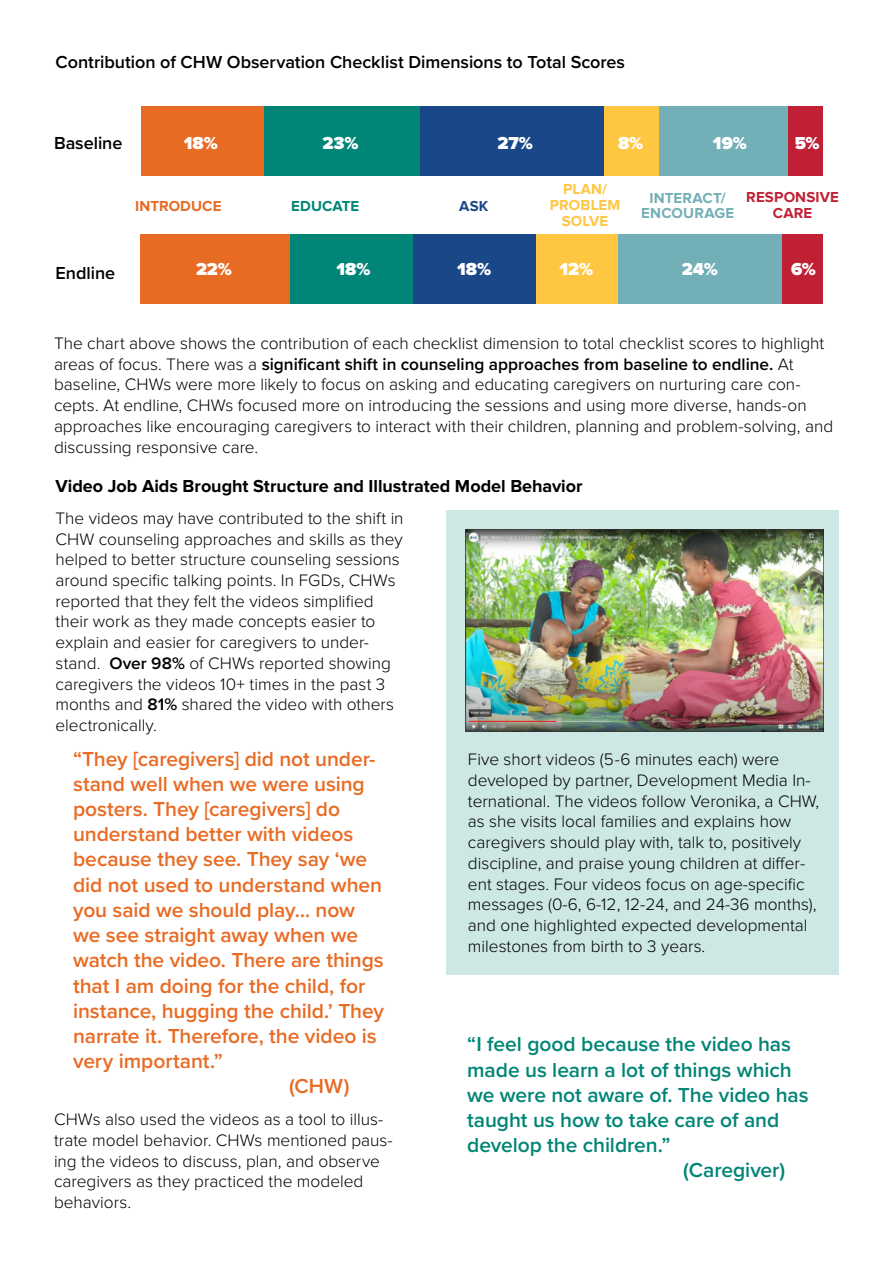
<style>
.page{position:relative;width:893px;height:1263px;background:#fff}
.page>*{position:absolute;margin:0;border:0;box-sizing:border-box;transform-origin:0 0}
.t1{font:600 21px "Proxima Nova";letter-spacing:-.005em;color:#e86b24}
.t2{font:600 21px "Proxima Nova";letter-spacing:-.005em;color:#008576}
.t3{font:600 18px "Proxima Nova";color:#000}
.t4{font:700 18px "Proxima Nova";color:#000}
.t5{font:900 18px "Proxima Nova";color:#fff}
.t6{font:300 17.25px/20.7px "Proxima Nova";color:#000}
.t7{font:700 15px/15.8px "Proxima Nova";letter-spacing:.01em;color:#73afb6;text-align:center}
.t8{font:700 15px/15.8px "Proxima Nova";letter-spacing:.01em;color:#ffc641;text-align:center}
.t9{font:700 15px/15.8px "Proxima Nova";letter-spacing:.01em;color:#c02034;text-align:center}
.t10{font:700 15px "Proxima Nova";letter-spacing:.005em;color:#e86b24}
.t11{font:700 15px "Proxima Nova";letter-spacing:.005em;color:#008576}
.t12{font:700 15px "Proxima Nova";color:#194788}
.s1{font-weight:600}
</style>
<div class="page">
<svg style="left:141px;top:106px;width:682px;height:70px;background:#66766e"></svg>
<svg style="left:140px;top:234px;width:683px;height:70px;background:#7d7f6c"></svg>
<div style="left:447px;top:510px;width:392px;height:464px;background:#cce7e4"></div>
<img style="left:466px;top:530px;width:358px;height:202px">
<p class="t3" style="left:56px;top:49px;width:571px">Contribution of CHW Observation Checklist Dimensions to Total Scores</p>
<p class="t3" style="left:54px;top:129px;width:70px">Baseline</p>
<p class="t5" style="left:184px;top:132px;width:36px">18%</p>
<p class="t5" style="left:323px;top:132px;width:38px">23%</p>
<p class="t5" style="left:497px;top:132px;width:37px">27%</p>
<p class="t5" style="left:618px;top:132px;width:27px">8%</p>
<p class="t5" style="left:713px;top:132px;width:35px">19%</p>
<p class="t5" style="left:795px;top:132px;width:26px">5%</p>
<p class="t3" style="left:55px;top:259px;width:61px">Endline</p>
<p class="t10" style="left:135px;top:197px;width:88px">INTRODUCE</p>
<p class="t11" style="left:291px;top:197px;width:70px">EDUCATE</p>
<p class="t12" style="left:459px;top:197px;width:31px">ASK</p>
<p class="t8" style="left:550px;top:182px;width:72px">PLAN/<br>PROBLEM<br>SOLVE</p>
<p class="t7" style="left:641px;top:190px;width:94px">INTERACT/<br>ENCOURAGE</p>
<p class="t9" style="left:746px;top:190px;width:94px">RESPONSIVE<br>CARE</p>
<p class="t5" style="left:196px;top:258px;width:37px">22%</p>
<p class="t5" style="left:336px;top:258px;width:36px">18%</p>
<p class="t5" style="left:457px;top:258px;width:36px">18%</p>
<p class="t5" style="left:560px;top:258px;width:35px">12%</p>
<p class="t5" style="left:682px;top:258px;width:37px">24%</p>
<p class="t5" style="left:791px;top:258px;width:26px">6%</p>
<p class="t6" style="left:54px;top:333px;width:781px">The chart above shows the contribution of each checklist dimension to total checklist scores to highlight areas of focus. There was a <span class="s1">significant shift in counseling approaches from baseline to endline.</span> At baseline, CHWs were more likely to focus on asking and educating caregivers on nurturing care con&shy;cepts. At endline, CHWs focused more on introducing the sessions and using more diverse, hands-on approaches like encouraging caregivers to interact with their children, planning and problem-solving, and discussing responsive care.</p>
<p class="t4" style="left:55px;top:476px;width:528px">Video Job Aids Brought Structure and Illustrated Model Behavior</p>
<p class="t6" style="left:56px;top:508px;width:350px">The videos may have contributed to the shift in CHW counseling approaches and skills as they helped to better structure counseling sessions around specific talking points. In FGDs, CHWs reported that they felt the videos simplified their work as they made concepts easier to explain and easier for caregivers to under&shy;stand. <span class="s1">Over 98%</span> of CHWs reported showing caregivers the videos 10+ times in the past 3 months and <span class="s1">81%</span> shared the video with others electronically.</p>
<p class="t1" style="left:73px;top:743px;width:304px">“They [caregivers] did not under-</p>
<p class="t1" style="left:73px;top:768px;width:293px">stand well when we were using</p>
<p class="t1" style="left:73px;top:793px;width:269px">posters. They [caregivers] do</p>
<p class="t1" style="left:73px;top:819px;width:282px">understand better with videos</p>
<p class="t1" style="left:73px;top:844px;width:296px">because they see. They say ‘we</p>
<p class="t1" style="left:73px;top:869px;width:310px">did not used to understand when</p>
<p class="t1" style="left:73px;top:894px;width:283px">you said we should play… now</p>
<p class="t1" style="left:73px;top:919px;width:287px">we see straight away when we</p>
<p class="t1" style="left:73px;top:945px;width:312px">watch the video. There are things</p>
<p class="t1" style="left:73px;top:970px;width:294px">that I am doing for the child, for</p>
<p class="t1" style="left:73px;top:995px;width:313px">instance, hugging the child.’ They</p>
<p class="t1" style="left:73px;top:1020px;width:305px">narrate it. Therefore, the video is</p>
<p class="t1" style="left:73px;top:1045px;width:151px">very important.”</p>
<p class="t1" style="left:289px;top:1071px;width:62px">(CHW)</p>
<p class="t6" style="left:54px;top:1109px;width:340px">CHWs also used the videos as a tool to illus&shy;trate model behavior. CHWs mentioned paus&shy;ing the videos to discuss, plan, and observe caregivers as they practiced the modeled behaviors.</p>
<p class="t6" style="left:468px;top:749px;width:353px">Five short videos (5-6 minutes each) were developed by partner, Development Media In&shy;ternational. The videos follow Veronika, a CHW, as she visits local families and explains how caregivers should play with, talk to, positively discipline, and praise young children at differ&shy;ent stages. Four videos focus on age-specific messages (0-6, 6-12, 12-24, and 24-36 months), and one highlighted expected developmental milestones from birth to 3 years.</p>
<p class="t2" style="left:467px;top:1029px;width:325px">“I feel good because the video has</p>
<p class="t2" style="left:467px;top:1054px;width:326px">made us learn a lot of things which</p>
<p class="t2" style="left:467px;top:1079px;width:343px">we were not aware of. The video has</p>
<p class="t2" style="left:467px;top:1104px;width:314px">taught us how to take care of and</p>
<p class="t2" style="left:467px;top:1129px;width:205px">develop the children.”</p>
<p class="t2" style="left:683px;top:1155px;width:103px">(Caregiver)</p>
</div>
